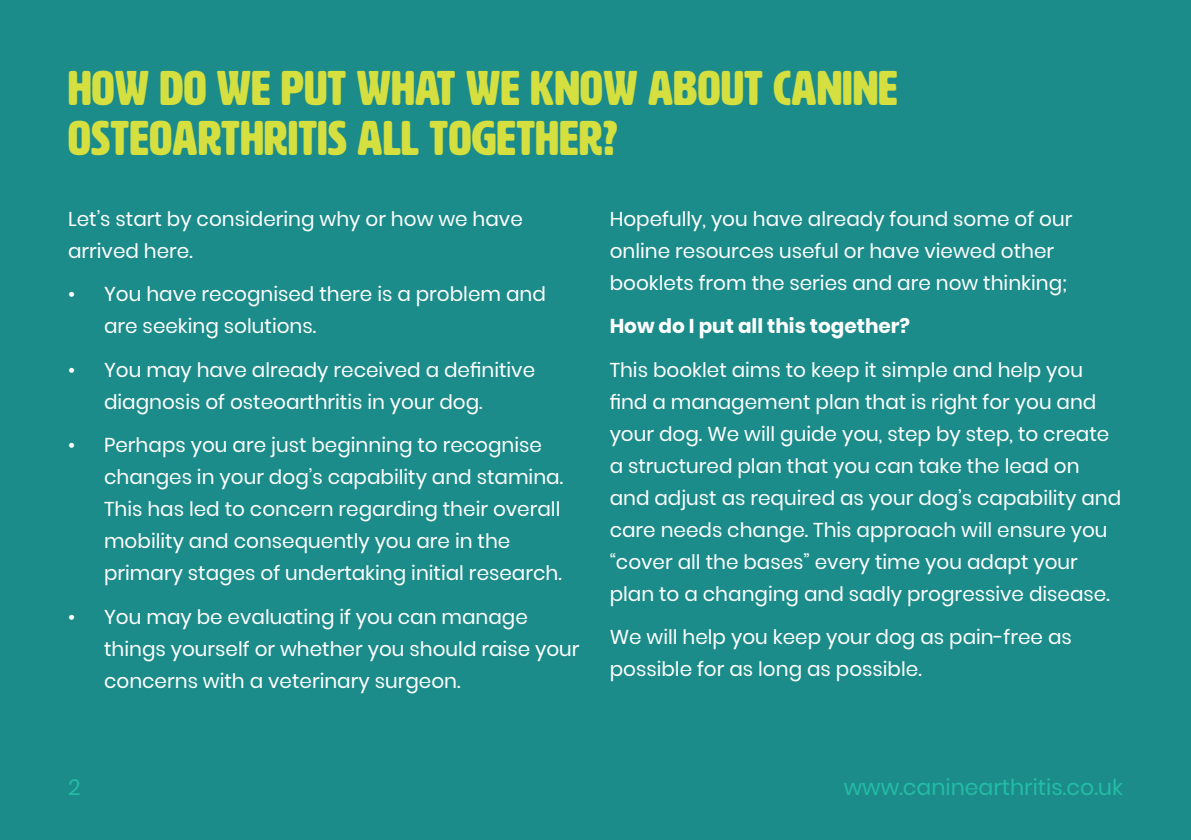
<style>
.page{position:relative;width:1191px;height:840px;background:#fff}
.page>*{position:absolute;margin:0;border:0;box-sizing:border-box;transform-origin:0 0}
.t1{font:48px/50px "HWT Artz";letter-spacing:.01em;color:#d5df3f}
.t2{font:22px "Poppins";color:#24bca6}
.t3{font:20px/32px "Poppins";color:#fff}
.t4{font:700 20px "Poppins";color:#fff}
</style>
<div class="page">
<div style="left:0;top:0;width:1191px;height:839px;background:#1b8c8a"></div>
<h1 class="t1" style="left:68px;top:64px;width:831px">HOW DO WE PUT WHAT WE KNOW ABOUT CANINE<br>OSTEOARTHRITIS ALL TOGETHER?</h1>
<p class="t3" style="left:68px;top:203px;width:456px">Let’s start by considering why or how we have arrived here.</p>
<p class="t3" style="left:104px;top:278px;width:443px;text-indent:-36px">• You have recognised there is a problem and are seeking solutions.</p>
<p class="t3" style="left:104px;top:353px;width:432px;text-indent:-36px">• You may have already received a definitive diagnosis of osteoarthritis in your dog.</p>
<p class="t3" style="left:104px;top:429px;width:460px;text-indent:-36px">• Perhaps you are just beginning to recognise changes in your dog’s capability and stamina.<br>This has led to concern regarding their overall mobility and consequently you are in the primary stages of undertaking initial research.</p>
<p class="t3" style="left:104px;top:600px;width:477px;text-indent:-36px">• You may be evaluating if you can manage things yourself or whether you should raise your concerns with a veterinary surgeon.</p>
<p class="t3" style="left:609px;top:203px;width:464px">Hopefully, you have already found some of our online resources useful or have viewed other booklets from the series and are now thinking;</p>
<p class="t4" style="left:609px;top:314px;width:302px">How do I put all this together?</p>
<p class="t3" style="left:609px;top:353px;width:513px">This booklet aims to keep it simple and help you find a management plan that is right for you and your dog. We will guide you, step by step, to create a structured plan that you can take the lead on and adjust as required as your dog’s capability and care needs change. This approach will ensure you “cover all the bases” every time you adapt your plan to a changing and sadly progressive disease.</p>
<p class="t3" style="left:609px;top:621px;width:464px">We will help you keep your dog as pain-free as possible for as long as possible.</p>
<p class="t2" style="left:68px;top:774px;width:14px">2</p>
<p class="t2" style="left:843px;top:774px;width:281px">www.caninearthritis.co.uk</p>
</div>
